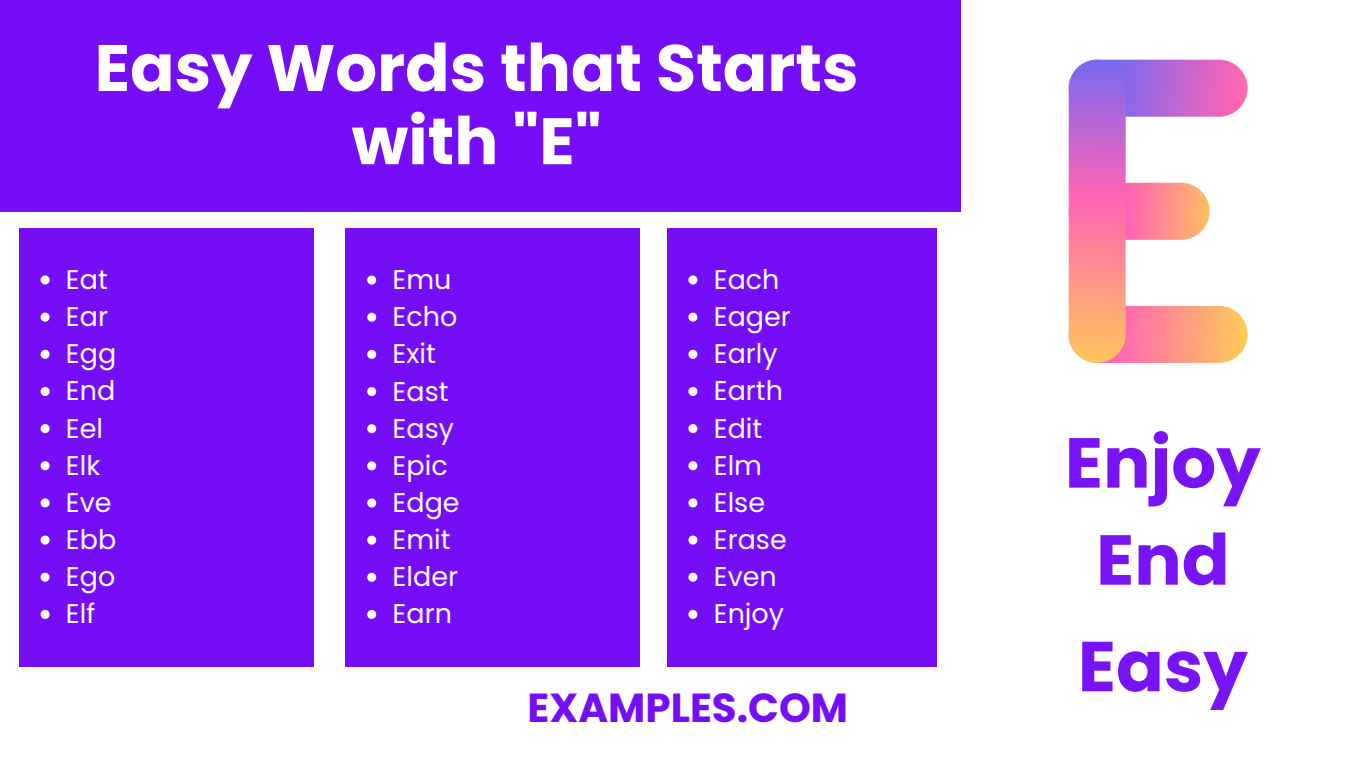
<style>
.page{position:relative;width:1350px;height:760px;background:#fff}
.page>*{position:absolute;margin:0;border:0;box-sizing:border-box;transform-origin:0 0}
.t1{font:700 70.5px/97.1px "Poppins";color:#750ef7;text-align:center}
.t2{font:700 65.55px/73.2px "Poppins";color:#fff;text-align:center}
.t3{font:700 40.5px "Poppins";color:#750ef7}
.t4{font:27px "Poppins";color:#fff}
</style>
<div class="page">
<div style="left:0;top:0;width:961px;height:211px;background:#750ef7"></div>
<div style="left:19px;top:228px;width:294px;height:438px;background:#750ef7"></div>
<svg style="left:41px;top:275px;width:9px;height:9px"></svg>
<svg style="left:41px;top:312px;width:9px;height:9px"></svg>
<svg style="left:41px;top:350px;width:9px;height:9px"></svg>
<svg style="left:41px;top:387px;width:9px;height:9px"></svg>
<svg style="left:41px;top:424px;width:9px;height:9px"></svg>
<svg style="left:41px;top:461px;width:9px;height:9px"></svg>
<svg style="left:41px;top:498px;width:9px;height:9px"></svg>
<svg style="left:41px;top:535px;width:9px;height:9px"></svg>
<svg style="left:41px;top:572px;width:9px;height:9px"></svg>
<svg style="left:41px;top:609px;width:9px;height:9px"></svg>
<div style="left:346px;top:228px;width:294px;height:438px;background:#750ef7"></div>
<svg style="left:367px;top:275px;width:9px;height:9px"></svg>
<svg style="left:367px;top:312px;width:9px;height:9px"></svg>
<svg style="left:367px;top:350px;width:9px;height:9px"></svg>
<svg style="left:367px;top:387px;width:9px;height:9px"></svg>
<svg style="left:367px;top:424px;width:9px;height:9px"></svg>
<svg style="left:367px;top:461px;width:9px;height:9px"></svg>
<svg style="left:367px;top:498px;width:9px;height:9px"></svg>
<svg style="left:367px;top:535px;width:9px;height:9px"></svg>
<svg style="left:367px;top:572px;width:9px;height:9px"></svg>
<svg style="left:367px;top:610px;width:9px;height:8px"></svg>
<div style="left:667px;top:228px;width:269px;height:438px;background:#750ef7"></div>
<svg style="left:688px;top:275px;width:9px;height:9px"></svg>
<svg style="left:688px;top:312px;width:9px;height:9px"></svg>
<svg style="left:688px;top:350px;width:9px;height:9px"></svg>
<svg style="left:688px;top:387px;width:9px;height:9px"></svg>
<svg style="left:688px;top:424px;width:9px;height:9px"></svg>
<svg style="left:688px;top:461px;width:9px;height:9px"></svg>
<svg style="left:688px;top:498px;width:9px;height:9px"></svg>
<svg style="left:688px;top:535px;width:9px;height:9px"></svg>
<svg style="left:688px;top:572px;width:9px;height:9px"></svg>
<svg style="left:688px;top:609px;width:9px;height:9px"></svg>
<svg style="left:1069px;top:60px;width:179px;height:57px;background:#c267cf"></svg>
<svg style="left:1069px;top:306px;width:179px;height:57px;background:#fe9985"></svg>
<svg style="left:1069px;top:183px;width:141px;height:57px;background:#fe8d90"></svg>
<svg style="left:1069px;top:60px;width:57px;height:303px;background:#e17ea9"></svg>
<p class="t2" style="left:95px;top:31px;width:765px">Easy Words that Starts with "E"</p>
<p class="t4" style="left:66px;top:260px;width:43px">Eat</p>
<p class="t4" style="left:66px;top:298px;width:44px">Ear</p>
<p class="t4" style="left:66px;top:335px;width:52px">Egg</p>
<p class="t4" style="left:66px;top:372px;width:51px">End</p>
<p class="t4" style="left:66px;top:409px;width:39px">Eel</p>
<p class="t4" style="left:66px;top:446px;width:36px">Elk</p>
<p class="t4" style="left:66px;top:483px;width:47px">Eve</p>
<p class="t4" style="left:66px;top:520px;width:52px">Ebb</p>
<p class="t4" style="left:66px;top:557px;width:51px">Ego</p>
<p class="t4" style="left:66px;top:595px;width:31px">Elf</p>
<p class="t4" style="left:393px;top:261px;width:60px">Emu</p>
<p class="t4" style="left:393px;top:298px;width:66px">Echo</p>
<p class="t4" style="left:393px;top:335px;width:45px">Exit</p>
<p class="t4" style="left:393px;top:372px;width:58px">East</p>
<p class="t4" style="left:393px;top:409px;width:63px">Easy</p>
<p class="t4" style="left:393px;top:446px;width:57px">Epic</p>
<p class="t4" style="left:393px;top:483px;width:69px">Edge</p>
<p class="t4" style="left:393px;top:520px;width:60px">Emit</p>
<p class="t4" style="left:393px;top:558px;width:67px">Elder</p>
<p class="t4" style="left:393px;top:595px;width:61px">Earn</p>
<p class="t4" style="left:714px;top:260px;width:67px">Each</p>
<p class="t4" style="left:714px;top:298px;width:79px">Eager</p>
<p class="t4" style="left:714px;top:335px;width:66px">Early</p>
<p class="t4" style="left:714px;top:372px;width:71px">Earth</p>
<p class="t4" style="left:714px;top:409px;width:50px">Edit</p>
<p class="t4" style="left:714px;top:446px;width:50px">Elm</p>
<p class="t4" style="left:714px;top:483px;width:53px">Else</p>
<p class="t4" style="left:714px;top:520px;width:75px">Erase</p>
<p class="t4" style="left:714px;top:557px;width:65px">Even</p>
<p class="t4" style="left:714px;top:595px;width:72px">Enjoy</p>
<p class="t3" style="left:528px;top:679px;width:322px">EXAMPLES.COM</p>
<h1 class="t1" style="left:1065px;top:414px;width:198px">Enjoy<br>End</h1>
<h1 class="t1" style="left:1078px;top:618px;width:172px">Easy</h1>
</div>
